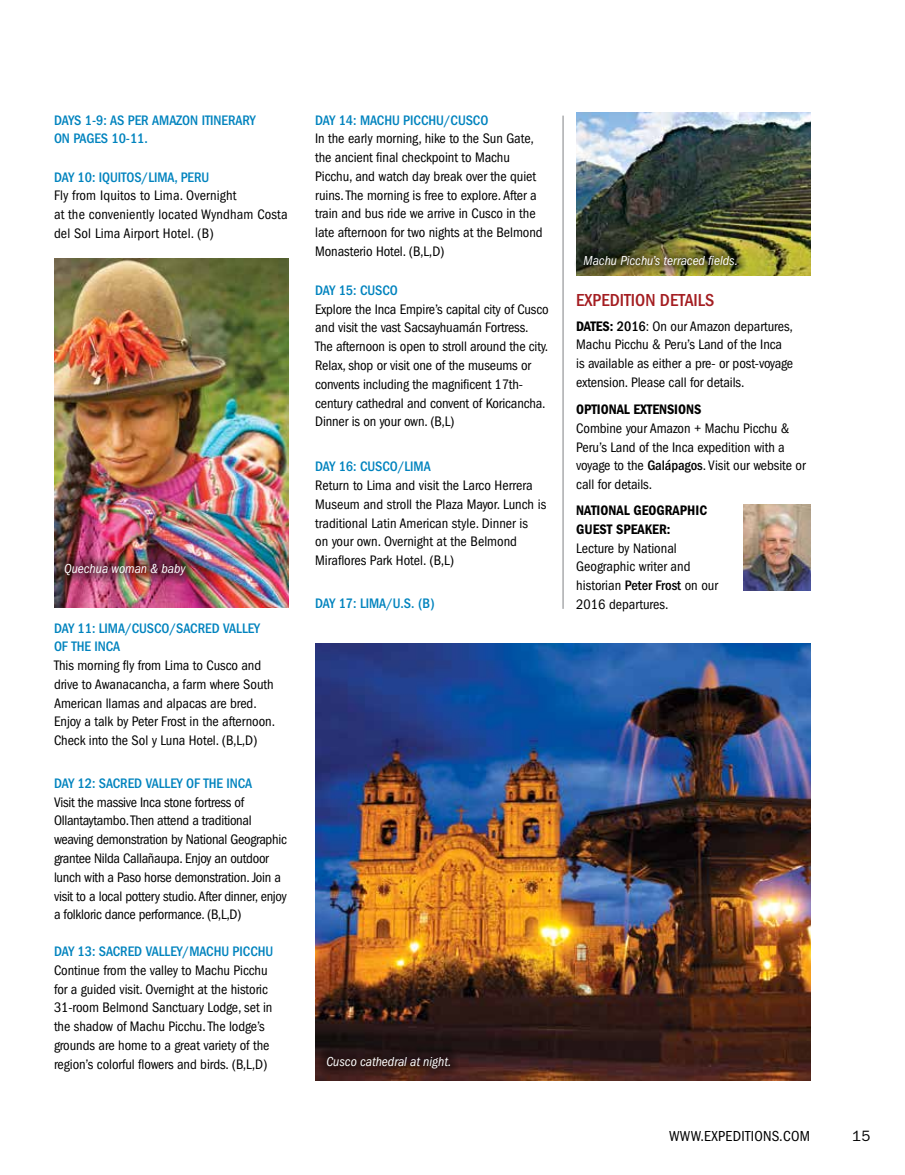
<style>
.page{position:relative;width:905px;height:1175px;background:#fff}
.page>*{position:absolute;margin:0;border:0;box-sizing:border-box;transform-origin:0 0}
.t1{font:500 condensed 18px "ITC Franklin Gothic Std";color:#a41d21}
.t2{font:condensed 15px "ITC Franklin Gothic Std";letter-spacing:.02em;color:#000}
.t3{font:15px "ITC Franklin Gothic Std";color:#000}
.t4{font:condensed 14.25px/18.8px "ITC Franklin Gothic Std";letter-spacing:-.005em;color:#000}
.t5{font:500 condensed 14.25px/18.8px "ITC Franklin Gothic Std";letter-spacing:-.005em;color:#0083be}
.t6{font:14.25px/18.8px "ITC Franklin Gothic Std Dm Cd";color:#000}
.t7{font:italic condensed 13.5px "ITC Franklin Gothic Std";color:#fff}
.s1{font-family:"ITC Franklin Gothic Std Dm Cd";font-stretch:normal}
.s2{font-weight:500}
</style>
<div class="page">
<hr style="left:562px;top:116px;width:1px;height:493px;background:#808285">
<img style="left:54px;top:259px;width:234px;height:348px">
<img style="left:743px;top:505px;width:67px;height:85px">
<img style="left:315px;top:643px;width:495px;height:437px">
<div style="left:55px;top:553px;width:141px;height:32px;background:#000;opacity:.86"></div>
<div style="left:317px;top:1046px;width:142px;height:31px;background:#000;opacity:.86"></div>
<img style="left:576px;top:112px;width:234px;height:163px">
<div style="left:574px;top:246px;width:172px;height:29px;background:#000;opacity:.86"></div>
<p class="t5" style="left:54px;top:111px;width:203px">DAYS 1-9: AS PER AMAZON ITINERARY<br>ON PAGES 10-11.</p>
<p class="t5" style="left:54px;top:168px;width:157px">DAY 10: IQUITOS/LIMA, PERU</p>
<p class="t4" style="left:54px;top:186px;width:235px">Fly from Iquitos to Lima. Overnight<br>at the conveniently located Wyndham Costa del Sol Lima Airport Hotel. (B)</p>
<p class="t7" style="left:64px;top:561px;width:123px">Quechua woman &amp; baby</p>
<p class="t5" style="left:54px;top:618px;width:207px">DAY 11: LIMA/CUSCO/SACRED VALLEY<br>OF THE INCA</p>
<p class="t4" style="left:54px;top:656px;width:222px">This morning fly from Lima to Cusco and drive to Awanacancha, a farm where South American llamas and alpacas are bred.<br>Enjoy a talk by Peter Frost in the afternoon.<br>Check into the Sol y Luna Hotel. (B,L,D)</p>
<p class="t5" style="left:54px;top:774px;width:200px">DAY 12: SACRED VALLEY OF THE INCA</p>
<p class="t4" style="left:54px;top:792px;width:234px">Visit the massive Inca stone fortress of Ollantaytambo. Then attend a traditional weaving demonstration by National Geographic grantee Nilda Callañaupa. Enjoy an outdoor lunch with a Paso horse demonstration. Join a visit to a local pottery studio. After dinner, enjoy a folkloric dance performance. (B,L,D)</p>
<p class="t5" style="left:54px;top:942px;width:221px">DAY 13: SACRED VALLEY/MACHU PICCHU</p>
<p class="t4" style="left:54px;top:960px;width:220px">Continue from the valley to Machu Picchu for a guided visit. Overnight at the historic 31-room Belmond Sanctuary Lodge, set in the shadow of Machu Picchu. The lodge’s grounds are home to a great variety of the region’s colorful flowers and birds. (B,L,D)</p>
<p class="t5" style="left:315px;top:111px;width:175px">DAY 14: MACHU PICCHU/CUSCO</p>
<p class="t4" style="left:315px;top:129px;width:229px">In the early morning, hike to the Sun Gate, the ancient final checkpoint to Machu Picchu, and watch day break over the quiet ruins. The morning is free to explore. After a train and bus ride we arrive in Cusco in the late afternoon for two nights at the Belmond Monasterio Hotel. (B,L,D)</p>
<p class="t5" style="left:315px;top:281px;width:84px">DAY 15: CUSCO</p>
<p class="t4" style="left:315px;top:300px;width:235px">Explore the Inca Empire’s capital city of Cusco and visit the vast Sacsayhuamán Fortress.<br>The afternoon is open to stroll around the city.<br>Relax, shop or visit one of the museums or convents including the magnificent 17th&shy;century cathedral and convent of Koricancha.<br>Dinner is on your own. (B,L)</p>
<p class="t5" style="left:315px;top:457px;width:117px">DAY 16: CUSCO/LIMA</p>
<p class="t4" style="left:315px;top:476px;width:232px">Return to Lima and visit the Larco Herrera Museum and stroll the Plaza Mayor. Lunch is traditional Latin American style. Dinner is<br>on your own. Overnight at the Belmond Miraflores Park Hotel. (B,L)</p>
<p class="t5" style="left:315px;top:594px;width:121px">DAY 17: LIMA/U.S. (B)</p>
<p class="t7" style="left:326px;top:1053px;width:126px">Cusco cathedral at night.</p>
<p class="t7" style="left:583px;top:252px;width:156px">Machu Picchu’s terraced fields.</p>
<p class="t1" style="left:576px;top:290px;width:140px">EXPEDITION DETAILS</p>
<p class="t4" style="left:576px;top:317px;width:218px"><span class="s1">DATES:</span> <span class="s2">2016</span>: On our Amazon departures, Machu Picchu &amp; Peru’s Land of the Inca is available as either a pre- or post-voyage extension. Please call for details.</p>
<p class="t6" style="left:576px;top:400px;width:126px">OPTIONAL EXTENSIONS</p>
<p class="t4" style="left:576px;top:419px;width:231px">Combine your Amazon + Machu Picchu &amp; Peru’s Land of the Inca expedition with a voyage to the <span class="s2">Galápagos</span>. Visit our website or call for details.</p>
<p class="t6" style="left:576px;top:501px;width:132px">NATIONAL GEOGRAPHIC<br>GUEST SPEAKER:</p>
<p class="t4" style="left:576px;top:538px;width:143px">Lecture by National<br>Geographic writer and historian <span class="s2">Peter Frost</span> on our<br>2016 departures.</p>
<p class="t2" style="left:669px;top:1127px;width:142px">WWW.EXPEDITIONS.COM</p>
<p class="t3" style="left:852px;top:1127px;width:20px">15</p>
</div>
